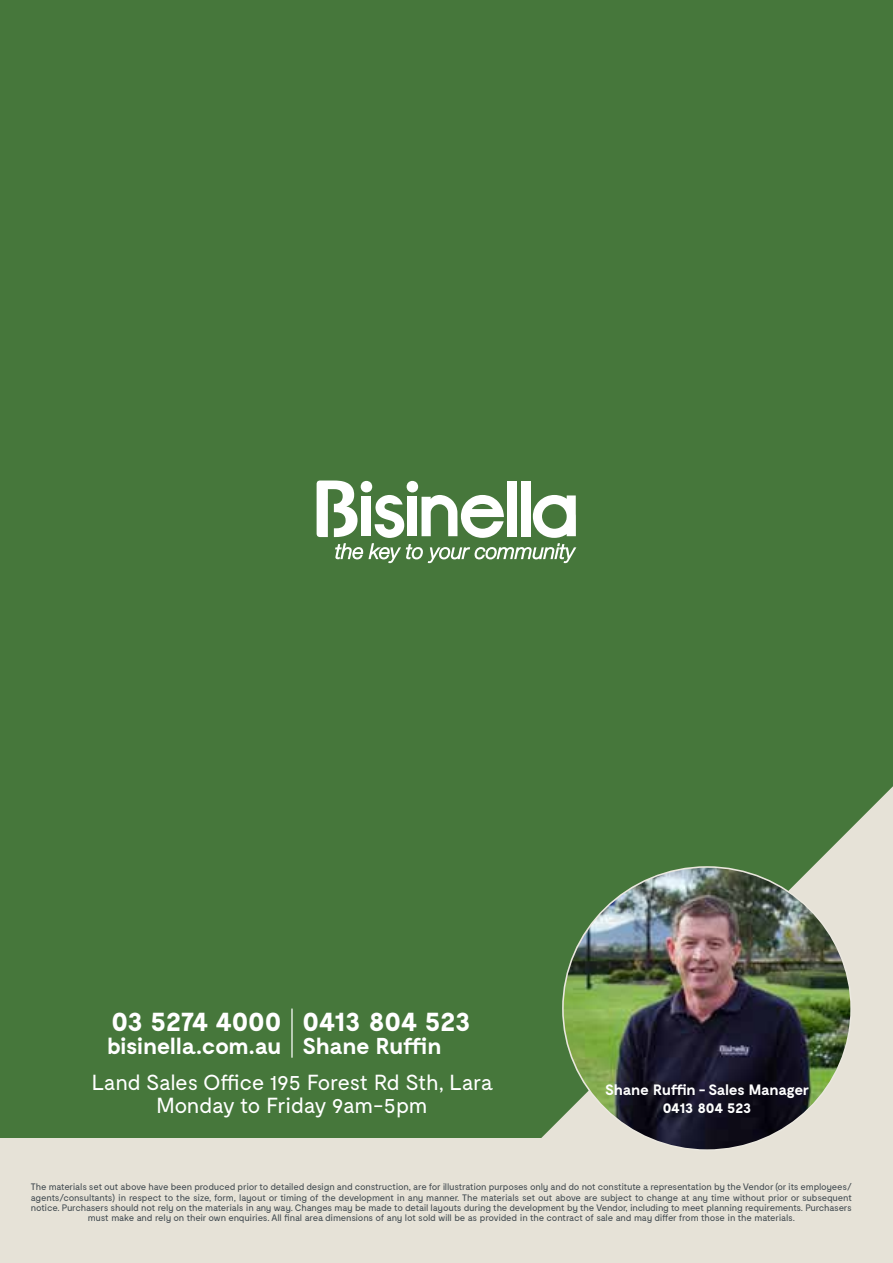
<style>
.page{position:relative;width:893px;height:1263px;background:#46773b}
.page>*{position:absolute;margin:0;border:0;box-sizing:border-box;transform-origin:0 0}
.t1{font:700 28.5px "Moderat";letter-spacing:-.025em;color:#fff}
.t2{font:700 22.95px "Moderat";letter-spacing:-.02em;color:#fff}
.t3{font:21.75px/23px "Moderat";letter-spacing:-.025em;color:#fff;text-align:center}
.t4{font:700 15px/17.5px "Moderat";letter-spacing:-.02em;color:#fff;text-align:center}
.t5{font:9.45px/10.1px "Moderat";letter-spacing:-.025em;color:#40494f;text-align:center}
</style>
<div class="page">
<svg style="left:317px;top:480px;width:259px;height:83px"></svg>
<div style="left:0;top:1139px;width:893px;height:124px;background:#e6e2d7"></div>
<svg style="left:514px;top:786px;width:379px;height:353px"></svg>
<img style="left:563px;top:867px;width:288px;height:281px">
<hr style="left:291px;top:1008px;width:2px;height:50px;background:#fff">
<h1 class="t1" style="left:112px;top:1005px;width:171px">03 5274 4000</h1>
<h2 class="t2" style="left:107px;top:1032px;width:176px">bisinella.com.au</h2>
<h1 class="t1" style="left:302px;top:1005px;width:170px">0413 804 523</h1>
<h2 class="t2" style="left:302px;top:1032px;width:140px">Shane Ruffin</h2>
<h3 class="t3" style="left:92px;top:1071px;width:403px">Land Sales Office 195 Forest Rd Sth, Lara<br>Monday to Friday 9am-5pm</h3>
<h3 class="t4" style="left:605px;top:1082px;width:206px">Shane Ruffin - Sales Manager<br>0413 804 523</h3>
<p class="t5" style="left:31px;top:1182px;width:823px">The materials set out above have been produced prior to detailed design and construction, are for illustration purposes only and do not constitute a representation by the Vendor (or its employees/ agents/consultants) in respect to the size, form, layout or timing of the development in any manner. The materials set out above are subject to change at any time without prior or subsequent notice. Purchasers should not rely on the materials in any way. Changes may be made to detail layouts during the development by the Vendor, including to meet planning requirements. Purchasers must make and rely on their own enquiries. All final area dimensions of any lot sold will be as provided in the contract of sale and may differ from those in the materials.</p>
</div>
